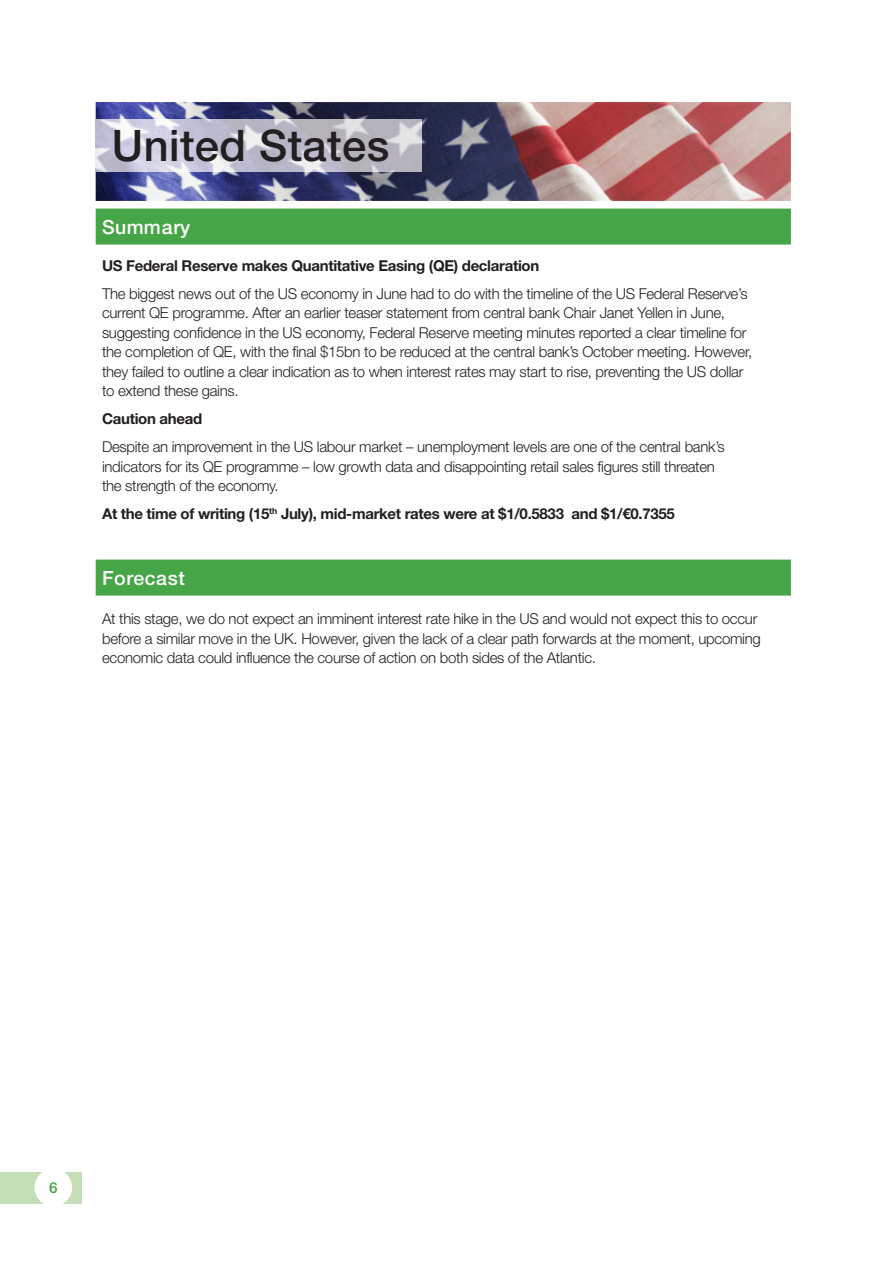
<style>
.page{position:relative;width:893px;height:1263px;background:#fff}
.page>*{position:absolute;margin:0;border:0;box-sizing:border-box;transform-origin:0 0}
.t1{font:500 43.5px "Helvetica Neue LT Std";letter-spacing:.01em;color:#231f20}
.t2{font:500 19.5px "Helvetica Neue LT Std";letter-spacing:.03em;color:#fff}
.t3{font:500 15.15px "Helvetica Neue LT Std";color:#46a647}
.t4{font:300 15px/19.5px "Helvetica Neue LT Std";letter-spacing:-.02em;color:#231f20}
.t5{font:700 15px "Helvetica Neue LT Std";letter-spacing:-.02em;color:#231f20}
</style>
<div class="page">
<div style="left:0;top:1172px;width:82px;height:31px;background:#c4deb7"></div>
<div style="left:35px;top:1169px;width:37px;height:37px;background:#fff;border-radius:50%"></div>
<img style="left:96px;top:102px;width:695px;height:99px">
<div style="left:96px;top:209px;width:695px;height:36px;background:#46a647"></div>
<div style="left:96px;top:560px;width:695px;height:36px;background:#46a647"></div>
<img style="left:96px;top:120px;width:325px;height:52px">
<h1 class="t1" style="left:112px;top:120px;width:279px">United States</h1>
<h2 class="t2" style="left:102px;top:215px;width:90px">Summary</h2>
<p class="t5" style="left:102px;top:256px;width:439px">US Federal Reserve makes Quantitative Easing (QE) declaration</p>
<p class="t4" style="left:102px;top:283px;width:652px">The biggest news out of the US economy in June had to do with the timeline of the US Federal Reserve’s current QE programme. After an earlier teaser statement from central bank Chair Janet Yellen in June, suggesting confidence in the US economy, Federal Reserve meeting minutes reported a clear timeline for the completion of QE, with the final $15bn to be reduced at the central bank’s October meeting. However, they failed to outline a clear indication as to when interest rates may start to rise, preventing the US dollar to extend these gains.</p>
<p class="t5" style="left:102px;top:409px;width:102px">Caution ahead</p>
<p class="t4" style="left:102px;top:437px;width:624px">Despite an improvement in the US labour market – unemployment levels are one of the central bank’s indicators for its QE programme – low growth data and disappointing retail sales figures still threaten the strength of the economy.</p>
<p class="t5" style="left:102px;top:504px;width:574px">At the time of writing (15<sup>th</sup> July), mid-market rates were at $1/0.5833 and $1/€0.7355</p>
<h2 class="t2" style="left:102px;top:566px;width:84px">Forecast</h2>
<p class="t4" style="left:102px;top:609px;width:660px">At this stage, we do not expect an imminent interest rate hike in the US and would not expect this to occur before a similar move in the UK. However, given the lack of a clear path forwards at the moment, upcoming economic data could influence the course of action on both sides of the Atlantic.</p>
<p class="t3" style="left:49px;top:1178px;width:10px">6</p>
</div>
